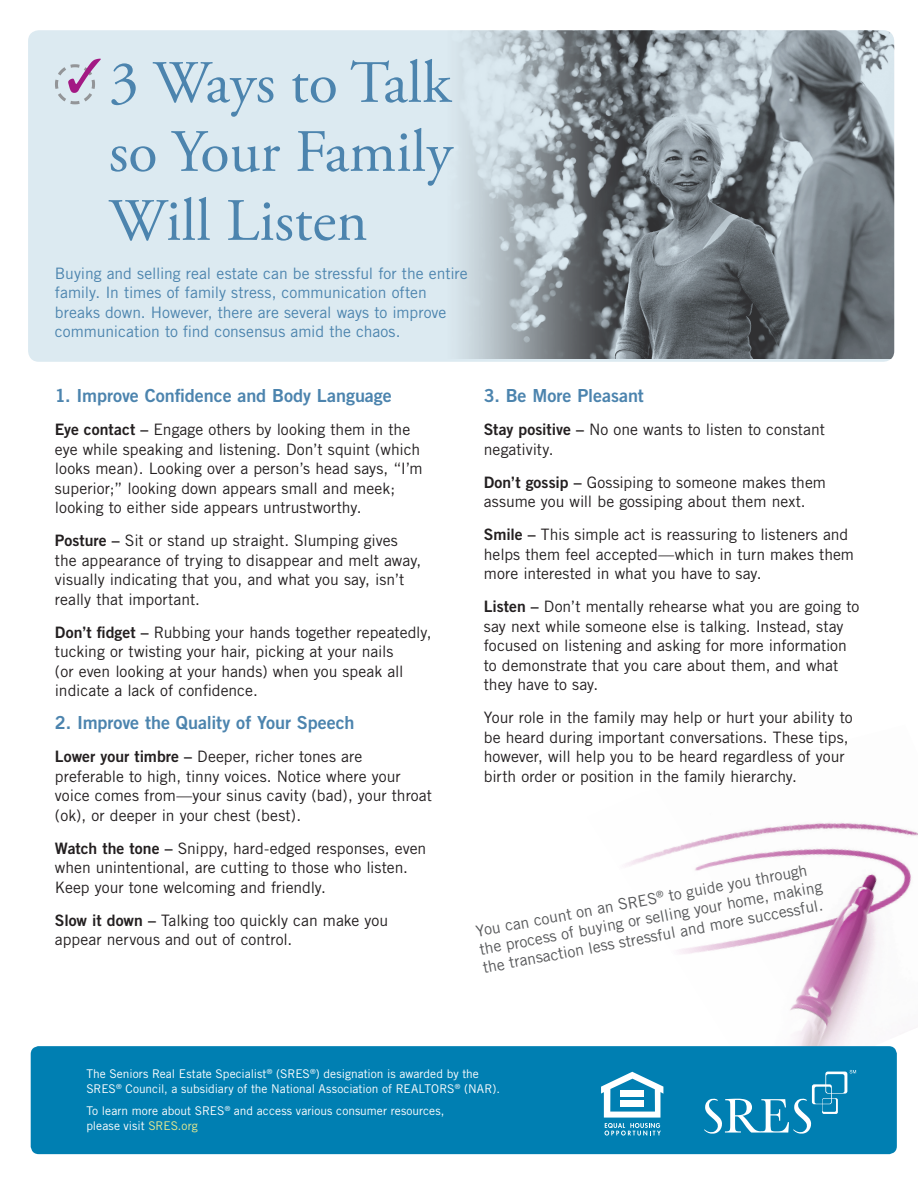
<style>
.page{position:relative;width:918px;height:1188px;background:#fff}
.page>*{position:absolute;margin:0;border:0;box-sizing:border-box;transform-origin:0 0}
.Body_Copy{font:60px/69px "Adobe Garamond Pro";color:#4c84ae;text-align:justify}
.Bulleted_List{font:18px "Trade Gothic Bold Two";letter-spacing:-.005em;color:#4c84ae}
.Bulleted_List-2{font:15.75px/19.5px "Trade Gothic";color:#231f20}
.Body_-_OLD{font:15.75px/19.5px "Trade Gothic";color:#4c84ae}
.t1{font:15.75px/18.6px "Trade Gothic";color:#57585a}
.t2{font:12px/15px "Trade Gothic";color:#fff}
.s1{font-family:"Trade Gothic Bold Two"}
.s2{color:#e8ea90}
</style>
<div class="page">
<img style="left:444px;top:822px;width:474px;height:333px">
<div style="left:31px;top:1046px;width:866px;height:108px;background:#007fb2;border-radius:8px"></div>
<svg style="left:704px;top:1070px;width:152px;height:64px"></svg>
<svg style="left:601px;top:1072px;width:62px;height:64px"></svg>
<div style="left:28px;top:30px;width:866px;height:332px;background:#dceaf1;border-radius:11px"></div>
<img style="left:462px;top:30px;width:432px;height:328px">
<svg style="left:55px;top:59px;width:46px;height:46px"></svg>
<p class="Body_Copy" style="left:109px;top:50px;width:345px">3 Ways to Talk so Your Family Will Listen</p>
<p class="Body_-_OLD" style="left:55px;top:263px;width:414px">Buying and selling real estate can be stressful for the entire family. In times of family stress, communication often breaks down. However, there are several ways to improve communication to find consensus amid the chaos.</p>
<p class="Bulleted_List" style="left:55px;top:385px;width:338px">1. Improve Confidence and Body Language</p>
<p class="Bulleted_List-2" style="left:55px;top:420px;width:369px"><span class="s1">Eye contact –</span> Engage others by looking them in the eye while speaking and listening. Don’t squint (which looks mean). Looking over a person’s head says, “I’m superior;” looking down appears small and meek; looking to either side appears untrustworthy.</p>
<p class="Bulleted_List-2" style="left:55px;top:531px;width:368px"><span class="s1">Posture –</span> Sit or stand up straight. Slumping gives the appearance of trying to disappear and melt away, visually indicating that you, and what you say, isn’t really that important.</p>
<p class="Bulleted_List-2" style="left:55px;top:622px;width:378px"><span class="s1">Don’t fidget –</span> Rubbing your hands together repeatedly, tucking or twisting your hair, picking at your nails<br>(or even looking at your hands) when you speak all indicate a lack of confidence.</p>
<p class="Bulleted_List" style="left:55px;top:712px;width:301px">2. Improve the Quality of Your Speech</p>
<p class="Bulleted_List-2" style="left:55px;top:747px;width:379px"><span class="s1">Lower your timbre –</span> Deeper, richer tones are preferable to high, tinny voices. Notice where your voice comes from—your sinus cavity (bad), your throat (ok), or deeper in your chest (best).</p>
<p class="Bulleted_List-2" style="left:55px;top:838px;width:373px"><span class="s1">Watch the tone –</span> Snippy, hard-edged responses, even when unintentional, are cutting to those who listen.<br>Keep your tone welcoming and friendly.</p>
<p class="Bulleted_List-2" style="left:55px;top:910px;width:335px"><span class="s1">Slow it down –</span> Talking too quickly can make you appear nervous and out of control.</p>
<p class="Bulleted_List" style="left:484px;top:385px;width:162px">3. Be More Pleasant</p>
<p class="Bulleted_List-2" style="left:484px;top:420px;width:343px"><span class="s1">Stay positive –</span> No one wants to listen to constant negativity.</p>
<p class="Bulleted_List-2" style="left:484px;top:472px;width:344px"><span class="s1">Don’t gossip –</span> Gossiping to someone makes them assume you will be gossiping about them next.</p>
<p class="Bulleted_List-2" style="left:484px;top:525px;width:372px"><span class="s1">Smile –</span> This simple act is reassuring to listeners and helps them feel accepted—which in turn makes them more interested in what you have to say.</p>
<p class="Bulleted_List-2" style="left:484px;top:597px;width:377px"><span class="s1">Listen –</span> Don’t mentally rehearse what you are going to say next while someone else is talking. Instead, stay focused on listening and asking for more information to demonstrate that you care about them, and what they have to say.</p>
<p class="Bulleted_List-2" style="left:484px;top:708px;width:370px">Your role in the family may help or hurt your ability to be heard during important conversations. These tips, however, will help you to be heard regardless of your birth order or position in the family hierarchy.</p>
<p class="t1" style="left:474px;top:923px;width:350px;rotate:-11deg">You can count on an SRES<sup>®</sup> to guide you through the process of buying or selling your home, making the transaction less stressful and more successful.</p>
<p class="t2" style="left:86px;top:1066px;width:415px">The Seniors Real Estate Specialist<sup>®</sup> (SRES<sup>®</sup>) designation is awarded by the<br>SRES<sup>®</sup> Council, a subsidiary of the National Association of REALTORS<sup>®</sup> (NAR).</p>
<p class="t2" style="left:86px;top:1103px;width:360px">To learn more about SRES<sup>®</sup> and access various consumer resources, please visit <span class="s2">SRES.org</span></p>
</div>
